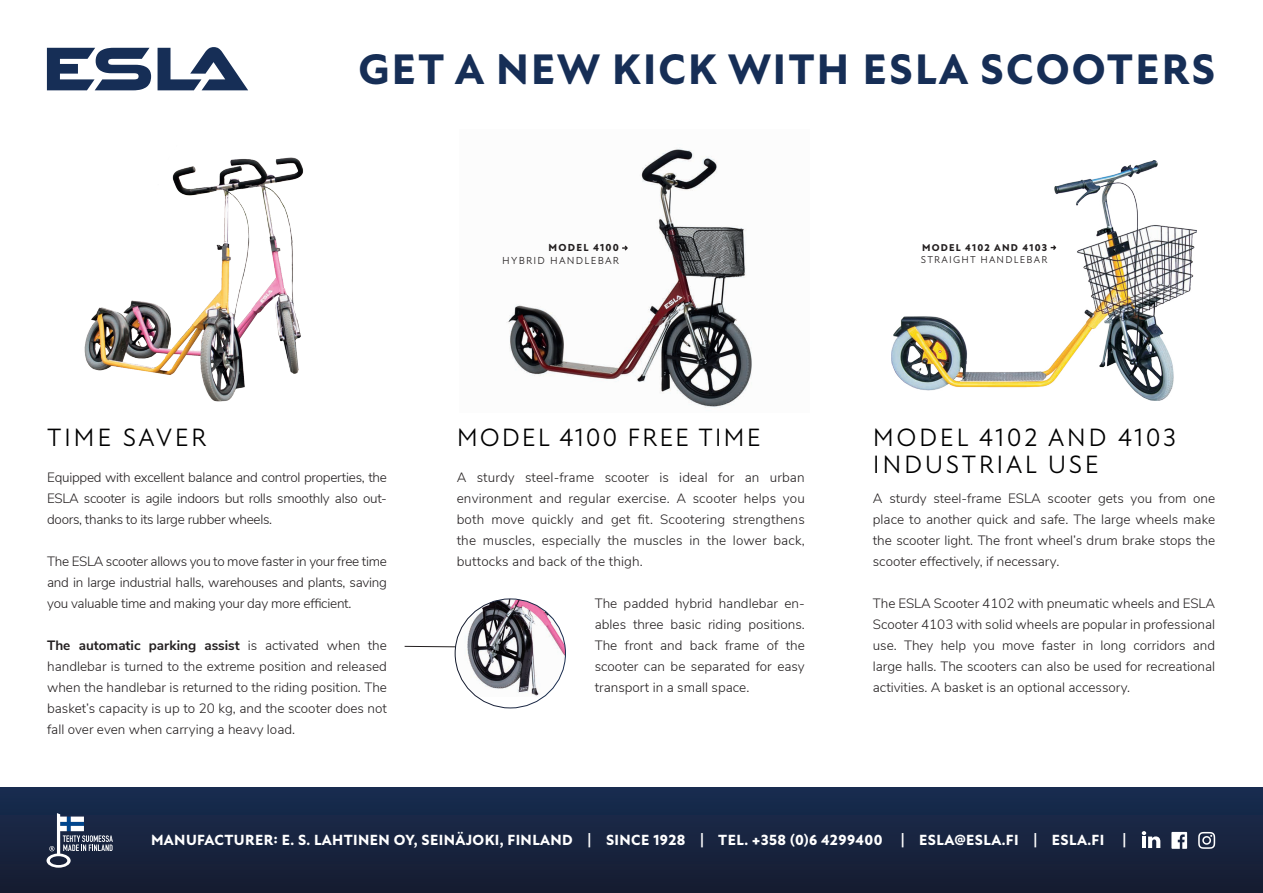
<style>
.page{position:relative;width:1263px;height:893px;background:#fff}
.page>*{position:absolute;margin:0;border:0;box-sizing:border-box;transform-origin:0 0}
.t1{font:800 43.5px "Atten New";letter-spacing:.05em;color:#162e56}
.t2{font:25.5px/27px "Atten New";letter-spacing:.1em;color:#000001}
.t3{font:25.5px "Atten New";letter-spacing:.075em;color:#000001}
.t4{font:800 15px "Atten New";letter-spacing:.025em;color:#fff}
.t5{font:300 13.5px/21px "Nunito Sans";color:#231f20;text-align:justify}
.t6{font:10.35px "Atten New";letter-spacing:.12em;color:#231f20}
.t7{font:800 10.35px "Atten New";letter-spacing:.12em;color:#231f20}
.t8{font:10.05px "Atten New";letter-spacing:.12em;color:#231f20}
.t9{font:800 10.05px "Atten New";letter-spacing:.12em;color:#231f20}
.s1{font-weight:700}
</style>
<div class="page">
<img style="left:506px;top:148px;width:246px;height:260px">
<svg style="left:47px;top:48px;width:104px;height:42px"></svg>
<svg style="left:158px;top:47px;width:90px;height:43px"></svg>
<svg style="left:404px;top:646px;width:51px;height:2px"></svg>
<img style="left:84px;top:157px;width:220px;height:245px">
<svg style="left:622px;top:245px;width:6px;height:6px"></svg>
<img style="left:892px;top:160px;width:304px;height:240px">
<svg style="left:1051px;top:245px;width:5px;height:5px"></svg>
<img style="left:455px;top:599px;width:110px;height:98px">
<div style="left:0;top:788px;width:1263px;height:105px;background:linear-gradient(to bottom,#182c50,#171c30)"></div>
<svg style="left:47px;top:813px;width:66px;height:55px;background:#49556c"></svg>
<svg style="left:1168px;top:832px;width:19px;height:17px"></svg>
<svg style="left:1196px;top:832px;width:19px;height:17px"></svg>
<svg style="left:1142px;top:831px;width:18px;height:18px"></svg>
<h1 class="t1" style="left:359px;top:44px;width:858px">GET A NEW KICK WITH ESLA SCOOTERS</h1>
<h2 class="t2" style="left:47px;top:424px;width:161px">TIME SAVER</h2>
<p class="t5" style="left:47px;top:465px;width:341px">Equipped with excellent balance and control properties, the ESLA scooter is agile indoors but rolls smoothly also out&shy;doors, thanks to its large rubber wheels.</p>
<p class="t5" style="left:47px;top:549px;width:341px">The ESLA scooter allows you to move faster in your free time and in large industrial halls, warehouses and plants, saving you valuable time and making your day more efficient.</p>
<p class="t5" style="left:47px;top:633px;width:341px"><span class="s1">The automatic parking assist</span> is activated when the handlebar is turned to the extreme position and released when the handlebar is returned to the riding position. The basket’s capacity is up to 20 kg, and the scooter does not fall over even when carrying a heavy load.</p>
<p class="t7" style="left:549px;top:242px;width:72px">MODEL 4100</p>
<p class="t6" style="left:502px;top:254px;width:118px">HYBRID HANDLEBAR</p>
<h2 class="t3" style="left:457px;top:422px;width:305px">MODEL 4100 FREE TIME</h2>
<p class="t5" style="left:457px;top:465px;width:350px">A sturdy steel-frame scooter is ideal for an urban environment and regular exercise. A scooter helps you both move quickly and get fit. Scootering strengthens the muscles, especially the muscles in the lower back, buttocks and back of the thigh.</p>
<p class="t5" style="left:595px;top:591px;width:212px">The padded hybrid handlebar en&shy;ables three basic riding positions.<br>The front and back frame of the scooter can be separated for easy transport in a small space.</p>
<p class="t9" style="left:922px;top:241px;width:127px">MODEL 4102 AND 4103</p>
<p class="t8" style="left:921px;top:253px;width:128px">STRAIGHT HANDLEBAR</p>
<h2 class="t2" style="left:873px;top:424px;width:305px">MODEL 4102 AND 4103<br>INDUSTRIAL USE</h2>
<p class="t5" style="left:873px;top:486px;width:344px">A sturdy steel-frame ESLA scooter gets you from one place to another quick and safe. The large wheels make the scooter light. The front wheel’s drum brake stops the scooter effectively, if necessary.</p>
<p class="t5" style="left:873px;top:591px;width:344px">The ESLA Scooter 4102 with pneumatic wheels and ESLA Scooter 4103 with solid wheels are popular in professional use. They help you move faster in long corridors and large halls. The scooters can also be used for recreational activities. A basket is an optional accessory.</p>
<p class="t4" style="left:151px;top:831px;width:977px">MANUFACTURER: E. S. LAHTINEN OY, SEINÄJOKI, FINLAND | SINCE 1928 | TEL. +358 (0)6 4299400 | ESLA@ESLA.FI | ESLA.FI |</p>
</div>
